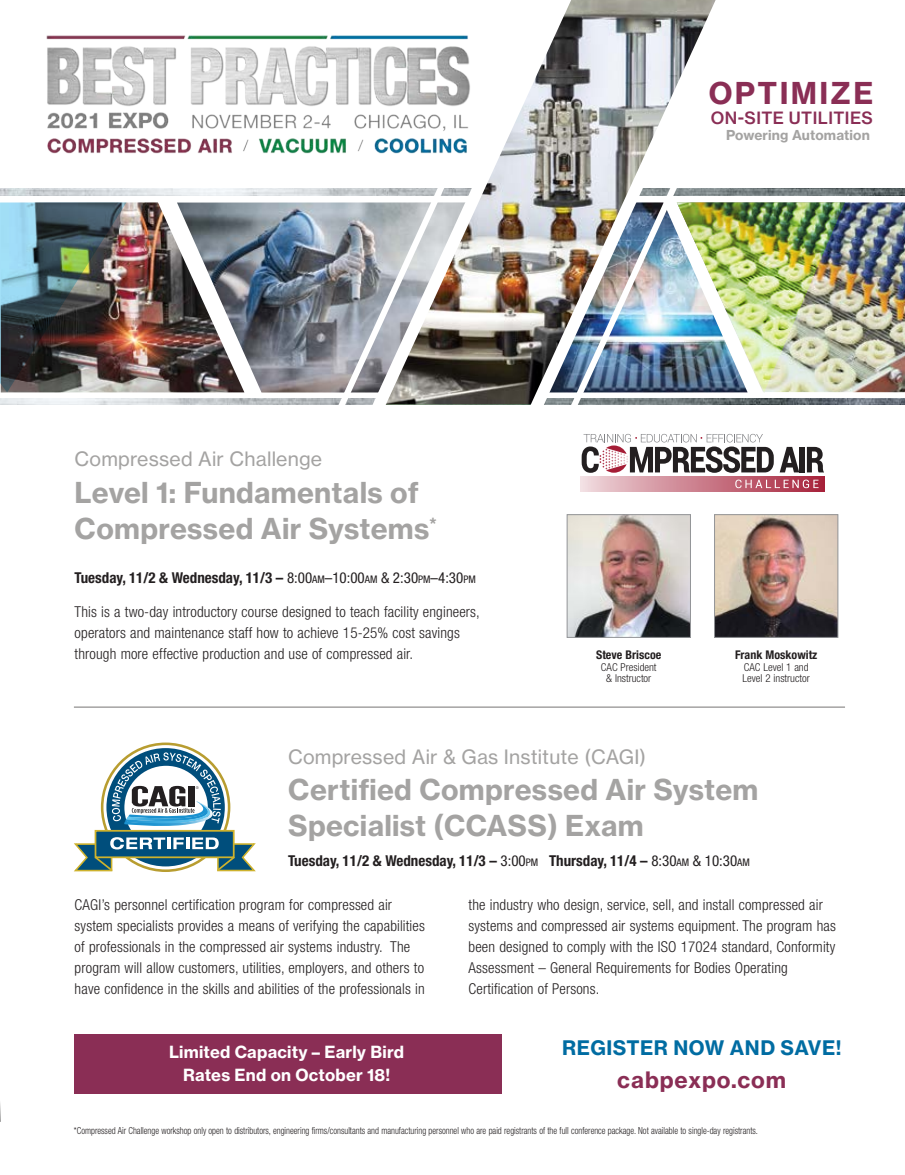
<style>
.page{position:relative;width:905px;height:1175px;background:#fff}
.page>*{position:absolute;margin:0;border:0;box-sizing:border-box;transform-origin:0 0}
.t1{font:29.7px "N Haas Grotesk TX Std 75 Bd";letter-spacing:.08em;color:#8a2e55}
.t2{font:28.35px/36.3px "N Haas Grotesk TX Std 75 Bd";letter-spacing:.01em;color:#a4a3a2}
.t3{font:22.35px "N Haas Grotesk TX Std 75 Bd";letter-spacing:.04em;color:#8a2e55}
.t4{font:19.8px "N Haas Grotesk TX Std 75 Bd";letter-spacing:.025em;color:#006ca2}
.t5{font:19.5px "N Haas Grotesk TX Std 55 Rg";letter-spacing:.01em;color:#a4a3a2}
.t6{font:16.65px "N Haas Grotesk TX Std 65 Md";letter-spacing:.025em;color:#8a2e55}
.t7{font:16.5px/22.5px "N Haas Grotesk TX Std 75 Bd";letter-spacing:.015em;color:#fff;text-align:center}
.t8{font:300 condensed 15px/21px "Helvetica Neue";letter-spacing:.01em;color:#231f20}
.t9{font:700 condensed 15px "Helvetica Neue";color:#231f20}
.t10{font:13.5px "N Haas Grotesk TX Std 75 Bd";letter-spacing:.01em;color:#a4a3a2}
.t11{font:700 condensed 12px "Helvetica Neue";color:#231f20}
.t12{font:300 condensed 10.8px/11.7px "Helvetica Neue";color:#231f20;text-align:center}
.t13{font:300 condensed 9.75px "Helvetica Neue";color:#231f20;scale:.9 1}
.t14{font:300 condensed 3.75px "Helvetica Neue";color:#231f20}
.s1{font-weight:400}
.s2{font-weight:400;font-size:10.5px}
</style>
<div class="page">
<svg style="left:0;top:1103px;width:1px;height:18px"></svg>
<img style="left:772px;top:398px;width:132px;height:6px">
<img style="left:772px;top:189px;width:132px;height:6px">
<img style="left:845px;top:202px;width:59px;height:190px">
<img style="left:772px;top:202px;width:73px;height:190px">
<svg style="left:1px;top:188px;width:23px;height:217px;background:#7996a3"></svg>
<img style="left:754px;top:188px;width:18px;height:217px">
<img style="left:24px;top:188px;width:159px;height:906px">
<img style="left:183px;top:0;width:571px;height:1094px">
<img style="left:568px;top:516px;width:120px;height:120px">
<div style="left:566px;top:514px;width:124px;height:124px;border:1px solid #939598"></div>
<img style="left:716px;top:516px;width:120px;height:120px">
<div style="left:714px;top:514px;width:124px;height:124px;border:1px solid #939598"></div>
<div style="left:572px;top:425px;width:259px;height:75px;background:#fff"></div>
<svg style="left:580px;top:476px;width:244px;height:15px;background:#d08b97"></svg>
<svg style="left:779px;top:447px;width:20px;height:25px"></svg>
<div style="left:799px;top:447px;width:5px;height:25px;background:#231f20"></div>
<svg style="left:806px;top:447px;width:18px;height:25px"></svg>
<svg style="left:735px;top:479px;width:83px;height:9px"></svg>
<svg style="left:581px;top:434px;width:192px;height:39px"></svg>
<svg style="left:102px;top:744px;width:127px;height:126px"></svg>
<svg style="left:106px;top:748px;width:119px;height:118px"></svg>
<svg style="left:124px;top:765px;width:84px;height:84px"></svg>
<div style="left:95px;top:830px;width:139px;height:27px;background:#004e7c"></div>
<div style="left:95px;top:830px;width:139px;height:28px;border:2px solid #ceb22d"></div>
<svg style="left:72px;top:837px;width:185px;height:35px"></svg>
<svg style="left:112px;top:752px;width:129px;height:75px"></svg>
<img style="left:46px;top:29px;width:425px;height:128px">
<hr style="left:74px;top:706px;width:771px;height:2px;background:#a4a3a2">
<div style="left:74px;top:1033px;width:427px;height:60px;background:#8a2e55"></div>
<h1 class="t1" style="left:708px;top:75px;width:166px">OPTIMIZE</h1>
<p class="t6" style="left:710px;top:107px;width:164px">ON-SITE UTILITIES</p>
<p class="t10" style="left:726px;top:127px;width:145px">Powering Automation</p>
<h3 class="t5" style="left:75px;top:447px;width:249px">Compressed Air Challenge</h3>
<h2 class="t2" style="left:75px;top:474px;width:364px">Level 1: Fundamentals of<br>Compressed Air Systems<sup>*</sup></h2>
<p class="t9" style="left:75px;top:568px;width:402px">Tuesday, 11/2 &amp; Wednesday, 11/3 – <span class="s1">8:00</span><span class="s2">AM</span><span class="s1">–10:00</span><span class="s2">AM</span> <span class="s1">&amp; 2:30</span><span class="s2">PM</span><span class="s1">–4:30</span><span class="s2">PM</span></p>
<p class="t8" style="left:75px;top:601px;width:407px">This is a two-day introductory course designed to teach facility engineers, operators and maintenance staff how to achieve 15-25% cost savings through more effective production and use of compressed air.</p>
<p class="t11" style="left:596px;top:647px;width:67px">Steve Briscoe</p>
<p class="t12" style="left:601px;top:661px;width:57px">CAC President &amp; Instructor</p>
<p class="t11" style="left:735px;top:647px;width:84px">Frank Moskowitz</p>
<p class="t12" style="left:742px;top:661px;width:69px;text-align:left">CAC Level 1 and<br>Level 2 instructor</p>
<p class="t14" style="left:196px;top:785px;width:5px">®</p>
<h3 class="t5" style="left:288px;top:744px;width:359px">Compressed Air &amp; Gas Institute (CAGI)</h3>
<h2 class="t2" style="left:288px;top:771px;width:471px">Certified Compressed Air System<br>Specialist (CCASS) Exam</h2>
<p class="t9" style="left:288px;top:851px;width:463px">Tuesday, 11/2 &amp; Wednesday, 11/3 – <span class="s1">3:00</span><span class="s2">PM</span> Thursday, 11/4 – <span class="s1">8:30</span><span class="s2">AM</span> <span class="s1">&amp; 10:30</span><span class="s2">AM</span></p>
<p class="t8" style="left:75px;top:893px;width:352px">CAGI’s personnel certification program for compressed air system specialists provides a means of verifying the capabilities of professionals in the compressed air systems industry. The program will allow customers, utilities, employers, and others to have confidence in the skills and abilities of the professionals in</p>
<p class="t8" style="left:468px;top:893px;width:369px">the industry who design, service, sell, and install compressed air systems and compressed air systems equipment. The program has been designed to comply with the ISO 17024 standard, Conformity Assessment – General Requirements for Bodies Operating Certification of Persons.</p>
<p class="t7" style="left:169px;top:1040px;width:236px">Limited Capacity – Early Bird<br>Rates End on October 18!</p>
<h3 class="t4" style="left:562px;top:1035px;width:281px">REGISTER NOW AND SAVE!</h3>
<h3 class="t3" style="left:617px;top:1065px;width:170px">cabpexpo.com</h3>
<p class="t13" style="left:74px;top:1125px;width:761px">*Compressed Air Challenge workshop only open to distributors, engineering firms/consultants and manufacturing personnel who are paid registrants of the full conference package. Not available to single-day registrants.</p>
</div>
